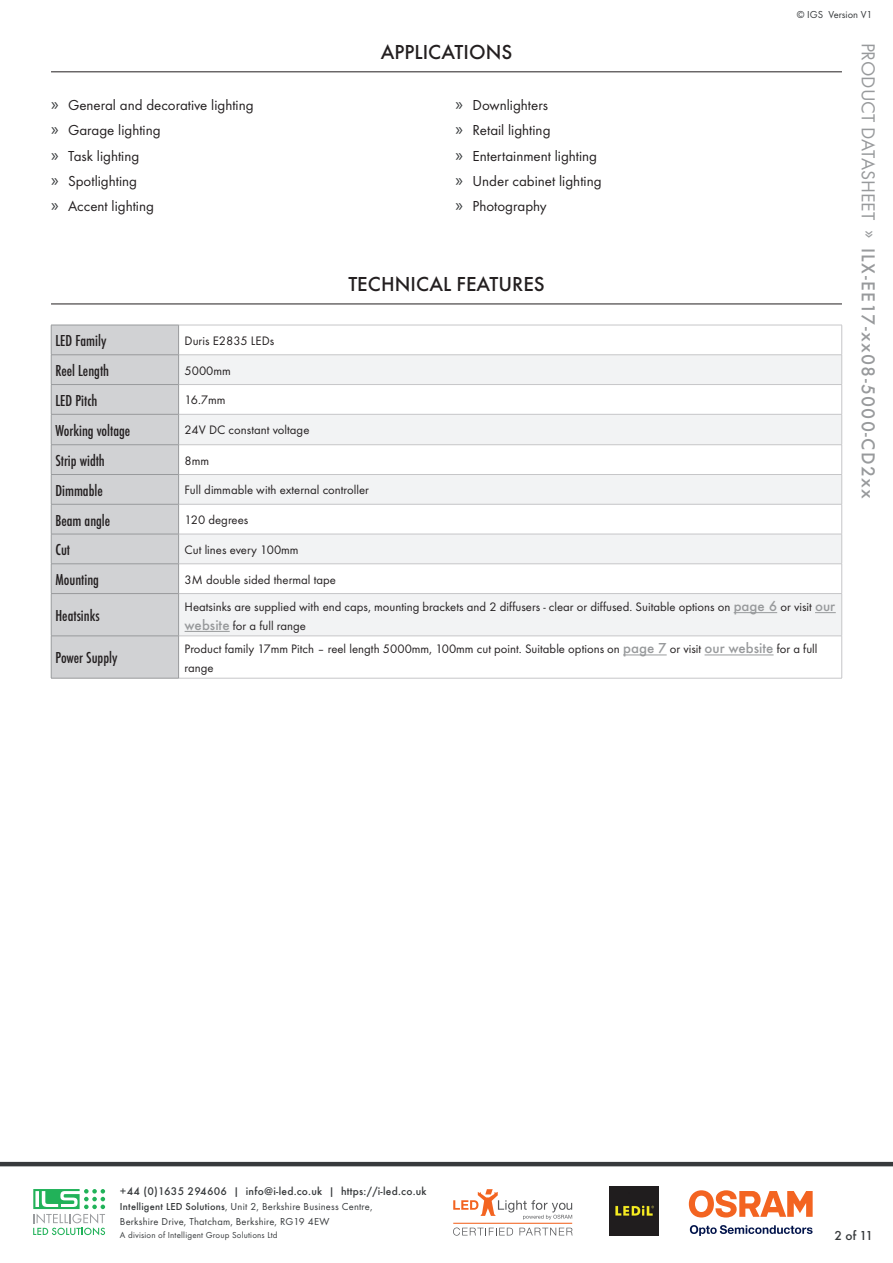
<style>
.page{position:relative;width:893px;height:1263px;background:#fff}
.page>*{position:absolute;margin:0;border:0;box-sizing:border-box;transform-origin:0 0}
.SubHeading{font:500 21px "Futura T";color:#231f20}
.t1{font:500 19.5px "Futura T";letter-spacing:.07em;color:#989a9c}
.Bodytext{font:500 condensed 16.5px "Futura T";color:#231f20}
.t2{font:15px "Futura T";color:#231f20}
.t3{font:500 13.5px "Futura T";color:#373a3c}
.Bodytext-2{font:12.75px/18.8px "Futura T";color:#231f20}
.t4{font:500 11.55px "Futura T";letter-spacing:.02em;color:#373a3c}
.t5{font:10.5px/15px "Futura T";letter-spacing:.02em;color:#373a3c}
.t6{font:10.5px "Futura T";color:#373a3c}
.t7{font:9px "Futura T";letter-spacing:.02em;color:#373a3c}
.s1{font-family:"Myriad Pro";font-size:18px;color:#373a3c}
.s2{font-weight:500;font-size:15px;color:#989a9c}
.s3{font-weight:400}
.s4{font-weight:500}
</style>
<div class="page">
<svg style="left:453px;top:1189px;width:119px;height:31px"></svg>
<svg style="left:453px;top:1227px;width:60px;height:8px"></svg>
<svg style="left:519px;top:1228px;width:54px;height:7px"></svg>
<hr style="left:453px;top:1223px;width:119px;height:1px;background:#f36421">
<svg style="left:690px;top:1225px;width:122px;height:11px"></svg>
<svg style="left:689px;top:1190px;width:124px;height:27px"></svg>
<img style="left:609px;top:1186px;width:50px;height:50px">
<hr style="left:0;top:1162px;width:893px;height:4px;background:#373a3c">
<svg style="left:33px;top:1189px;width:72px;height:46px"></svg>
<hr style="left:51px;top:71px;width:791px;height:1px;background:#231f20">
<hr style="left:51px;top:304px;width:791px;height:1px;background:#231f20">
<div style="left:52px;top:326px;width:126px;height:352px;background:#d1d2d4"></div>
<svg style="left:179px;top:355px;width:662px;height:281px;fill:#f2f3f4"></svg>
<hr style="left:51px;top:354px;width:128px;height:1px;background:#989a9c">
<hr style="left:51px;top:384px;width:128px;height:1px;background:#989a9c">
<hr style="left:51px;top:414px;width:128px;height:1px;background:#989a9c">
<hr style="left:51px;top:444px;width:128px;height:1px;background:#989a9c">
<hr style="left:51px;top:474px;width:128px;height:1px;background:#989a9c">
<hr style="left:51px;top:504px;width:128px;height:1px;background:#989a9c">
<hr style="left:51px;top:534px;width:128px;height:1px;background:#989a9c">
<hr style="left:51px;top:563px;width:128px;height:1px;background:#989a9c">
<hr style="left:51px;top:593px;width:128px;height:1px;background:#989a9c">
<hr style="left:179px;top:354px;width:663px;height:1px;background:#c6c6c8">
<hr style="left:179px;top:384px;width:663px;height:1px;background:#c6c6c8">
<hr style="left:179px;top:414px;width:663px;height:1px;background:#c6c6c8">
<hr style="left:179px;top:444px;width:663px;height:1px;background:#c6c6c8">
<hr style="left:179px;top:474px;width:663px;height:1px;background:#c6c6c8">
<hr style="left:179px;top:504px;width:663px;height:1px;background:#c6c6c8">
<hr style="left:179px;top:534px;width:663px;height:1px;background:#c6c6c8">
<hr style="left:179px;top:563px;width:663px;height:1px;background:#c6c6c8">
<hr style="left:179px;top:593px;width:663px;height:1px;background:#c6c6c8">
<hr style="left:179px;top:325px;width:663px;height:1px;background:#c6c6c8">
<hr style="left:841px;top:325px;width:1px;height:30px;background:#c6c6c8">
<svg style="left:841px;top:355px;width:1px;height:59px"></svg>
<hr style="left:841px;top:414px;width:1px;height:30px;background:#c6c6c8">
<svg style="left:841px;top:445px;width:1px;height:59px"></svg>
<hr style="left:841px;top:504px;width:1px;height:30px;background:#c6c6c8">
<hr style="left:841px;top:534px;width:1px;height:30px;background:#c6c6c8">
<svg style="left:841px;top:564px;width:1px;height:29px"></svg>
<hr style="left:841px;top:594px;width:1px;height:42px;background:#c6c6c8">
<hr style="left:179px;top:636px;width:663px;height:1px;background:#c6c6c8">
<hr style="left:841px;top:636px;width:1px;height:42px;background:#c6c6c8">
<hr style="left:179px;top:678px;width:663px;height:1px;background:#c6c6c8">
<hr style="left:51px;top:325px;width:128px;height:1px;background:#989a9c">
<hr style="left:51px;top:325px;width:1px;height:30px;background:#989a9c">
<hr style="left:178px;top:325px;width:1px;height:30px;background:#989a9c">
<svg style="left:51px;top:355px;width:1px;height:59px"></svg>
<svg style="left:178px;top:355px;width:1px;height:59px"></svg>
<hr style="left:51px;top:414px;width:1px;height:30px;background:#989a9c">
<hr style="left:178px;top:414px;width:1px;height:30px;background:#989a9c">
<svg style="left:51px;top:445px;width:1px;height:59px"></svg>
<svg style="left:178px;top:445px;width:1px;height:59px"></svg>
<hr style="left:51px;top:504px;width:1px;height:30px;background:#989a9c">
<hr style="left:178px;top:504px;width:1px;height:30px;background:#989a9c">
<hr style="left:51px;top:534px;width:1px;height:30px;background:#989a9c">
<hr style="left:178px;top:534px;width:1px;height:30px;background:#989a9c">
<svg style="left:51px;top:564px;width:1px;height:29px"></svg>
<svg style="left:178px;top:564px;width:1px;height:29px"></svg>
<hr style="left:51px;top:594px;width:1px;height:42px;background:#989a9c">
<hr style="left:178px;top:594px;width:1px;height:42px;background:#989a9c">
<hr style="left:51px;top:636px;width:128px;height:1px;background:#989a9c">
<hr style="left:51px;top:636px;width:1px;height:42px;background:#989a9c">
<hr style="left:178px;top:636px;width:1px;height:42px;background:#989a9c">
<hr style="left:51px;top:678px;width:128px;height:1px;background:#989a9c">
<hr style="left:734px;top:612px;width:43px;height:1px;background:#989a9c">
<svg style="left:815px;top:612px;width:21px;height:1px"></svg>
<hr style="left:185px;top:631px;width:45px;height:1px;background:#989a9c">
<hr style="left:623px;top:655px;width:44px;height:1px;background:#989a9c">
<hr style="left:704px;top:655px;width:70px;height:1px;background:#989a9c">
<p class="t6" style="left:797px;top:8px;width:77px">© IGS Version V1</p>
<p class="t2" style="left:51px;top:97px;width:204px"><span class="s1">»</span> General and decorative lighting</p>
<p class="t2" style="left:51px;top:122px;width:111px"><span class="s1">»</span> Garage lighting</p>
<p class="t2" style="left:51px;top:147px;width:90px"><span class="s1">»</span> Task lighting</p>
<p class="t2" style="left:51px;top:172px;width:88px"><span class="s1">»</span> Spotlighting</p>
<p class="t2" style="left:51px;top:197px;width:104px"><span class="s1">»</span> Accent lighting</p>
<p class="SubHeading" style="left:381px;top:39px;width:133px">APPLICATIONS</p>
<p class="t2" style="left:455px;top:97px;width:94px"><span class="s1">»</span> Downlighters</p>
<p class="t2" style="left:455px;top:122px;width:97px"><span class="s1">»</span> Retail lighting</p>
<p class="t2" style="left:455px;top:147px;width:143px"><span class="s1">»</span> Entertainment lighting</p>
<p class="t2" style="left:455px;top:172px;width:148px"><span class="s1">»</span> Under cabinet lighting</p>
<p class="t2" style="left:455px;top:197px;width:93px"><span class="s1">»</span> Photography</p>
<p class="SubHeading" style="left:348px;top:272px;width:198px">TECHNICAL FEATURES</p>
<p class="Bodytext" style="left:55px;top:331px;width:53px">LED Family</p>
<p class="Bodytext-2" style="left:185px;top:331px;width:91px">Duris E2835 LEDs</p>
<p class="Bodytext" style="left:55px;top:361px;width:55px">Reel Length</p>
<p class="Bodytext-2" style="left:185px;top:361px;width:48px">5000mm</p>
<p class="Bodytext" style="left:55px;top:391px;width:43px">LED Pitch</p>
<p class="Bodytext-2" style="left:185px;top:391px;width:42px">16.7mm</p>
<p class="Bodytext" style="left:55px;top:421px;width:76px">Working voltage</p>
<p class="Bodytext-2" style="left:185px;top:421px;width:126px">24V DC constant voltage</p>
<p class="Bodytext" style="left:55px;top:451px;width:51px">Strip width</p>
<p class="Bodytext-2" style="left:185px;top:451px;width:26px">8mm</p>
<p class="Bodytext" style="left:55px;top:481px;width:49px">Dimmable</p>
<p class="Bodytext-2" style="left:185px;top:480px;width:186px">Full dimmable with external controller</p>
<p class="Bodytext" style="left:55px;top:510px;width:56px">Beam angle</p>
<p class="Bodytext-2" style="left:185px;top:510px;width:65px">120 degrees</p>
<p class="Bodytext" style="left:55px;top:540px;width:16px">Cut</p>
<p class="Bodytext-2" style="left:185px;top:540px;width:115px">Cut lines every 100mm</p>
<p class="Bodytext" style="left:55px;top:570px;width:45px">Mounting</p>
<p class="Bodytext-2" style="left:185px;top:570px;width:153px">3M double sided thermal tape</p>
<p class="Bodytext" style="left:55px;top:606px;width:46px">Heatsinks</p>
<p class="Bodytext-2" style="left:185px;top:597px;width:652px">Heatsinks are supplied with end caps, mounting brackets and 2 diffusers - clear or diffused. Suitable options on <span class="s2">page 6</span> or visit <span class="s2">our website</span> for a full range</p>
<p class="Bodytext" style="left:55px;top:648px;width:64px">Power Supply</p>
<p class="Bodytext-2" style="left:185px;top:640px;width:634px">Product family 17mm Pitch – reel length 5000mm, 100mm cut point. Suitable options on <span class="s2">page 7</span> or visit <span class="s2">our website</span> for a full range</p>
<h2 class="t1" style="left:880px;top:43px;width:458px;rotate:90deg"><span class="s3">PRODUCT DATASHEET </span><sup>»</sup> ILX-EE17-xx08-5000-CD2xx</h2>
<p class="t4" style="left:120px;top:1184px;width:308px">+44 (0)1635 294606 | info@i-led.co.uk | https://i-led.co.uk</p>
<p class="t5" style="left:120px;top:1199px;width:254px"><span class="s4">Intelligent LED Solutions</span>, Unit 2, Berkshire Business Centre,<br>Berkshire Drive, Thatcham, Berkshire, RG19 4EW</p>
<p class="t7" style="left:120px;top:1230px;width:159px">A division of Intelligent Group Solutions Ltd</p>
<p class="t3" style="left:834px;top:1227px;width:40px">2 of 11</p>
</div>
